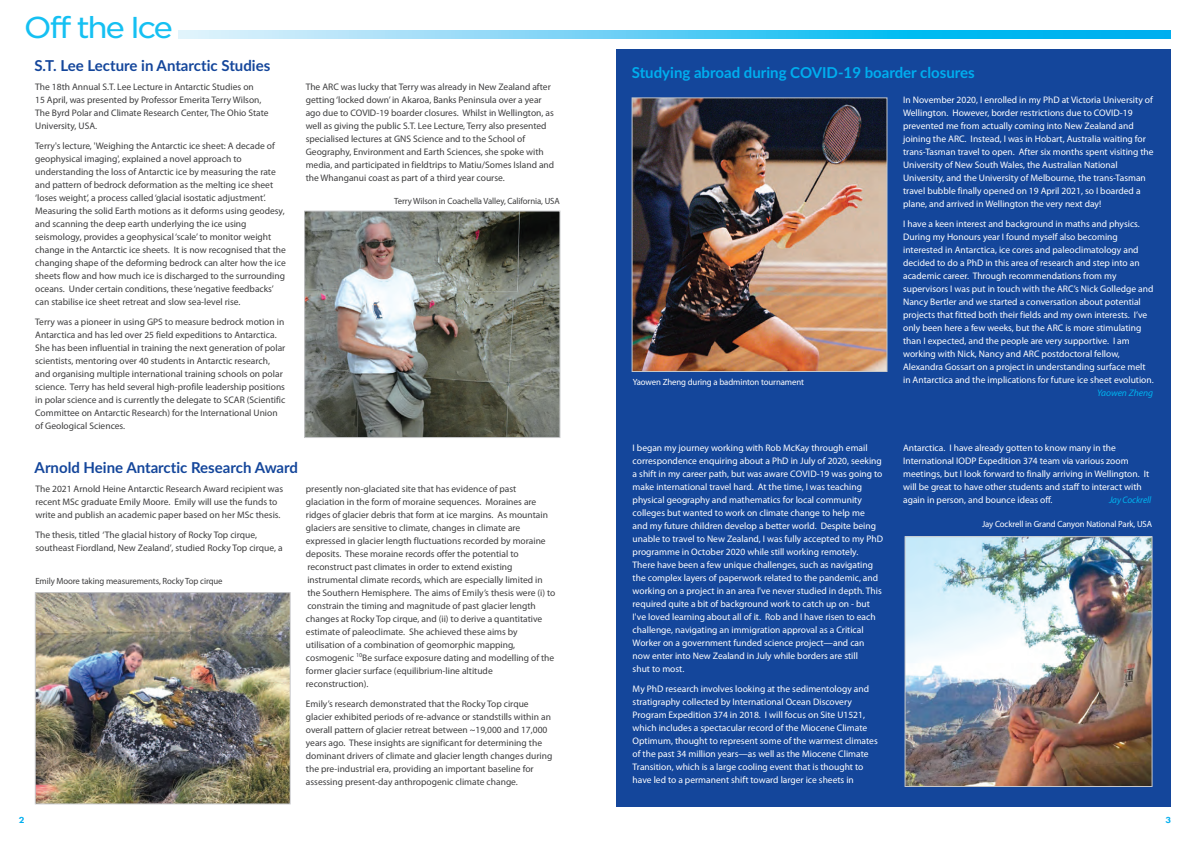
<style>
.page{position:relative;width:1191px;height:842px;background:#fff}
.page>*{position:absolute;margin:0;border:0;box-sizing:border-box;transform-origin:0 0}
.t1{font:29px "Gotham S Sm";letter-spacing:-.08em;color:#15c0f2;scale:1.08 1}
.t2{font:700 15px "Lato";color:#14469b}
.t3{font:700 15px "Lato";color:#00aeef}
.t4{font:9.5px/13px "Myriad Pro";color:#3e3e3f}
.t5{font:9.5px/13px "Myriad Pro";color:#fff}
.t6{font:italic 9.5px "Myriad Pro";letter-spacing:-.01em;color:#00b3ef}
.t7{font:9px "Myriad Pro";letter-spacing:-.01em;color:#3e3e3f}
.t8{font:9px "Myriad Pro";letter-spacing:-.01em;color:#fff}
.t9{font:800 8px "Futura";color:#00aeef;scale:1.21 1}
</style>
<div class="page">
<div style="left:616px;top:49px;width:554px;height:758px;background:#14469b"></div>
<img style="left:37px;top:594px;width:251px;height:208px">
<div style="left:35px;top:592px;width:255px;height:212px;border:1px solid #c7c8ca"></div>
<img style="left:306px;top:213px;width:252px;height:223px">
<div style="left:304px;top:211px;width:256px;height:227px;border:1px solid #c7c8ca"></div>
<svg style="left:178px;top:31px;width:992px;height:8px;background:#5bcdf4"></svg>
<img style="left:906px;top:538px;width:244px;height:247px">
<div style="left:904px;top:536px;width:248px;height:251px;border:1px solid #c7c8ca"></div>
<img style="left:634px;top:100px;width:251px;height:270px">
<div style="left:632px;top:98px;width:255px;height:274px;border:1px solid #c7c8ca"></div>
<h1 class="t1" style="left:24px;top:8px;width:140px">Off the Ice</h1>
<h2 class="t2" style="left:34px;top:57px;width:237px">S.T. Lee Lecture in Antarctic Studies</h2>
<p class="t4" style="left:35px;top:81px;width:235px">The 18th Annual S.T. Lee Lecture in Antarctic Studies on<br>15 April, was presented by Professor Emerita Terry Wilson, The Byrd Polar and Climate Research Center, The Ohio State University, USA.</p>
<p class="t4" style="left:35px;top:140px;width:252px">Terry's lecture, 'Weighing the Antarctic ice sheet: A decade of geophysical imaging', explained a novel approach to understanding the loss of Antarctic ice by measuring the rate and pattern of bedrock deformation as the melting ice sheet ‘loses weight’, a process called ‘glacial isostatic adjustment’.<br>Measuring the solid Earth motions as it deforms using geodesy, and scanning the deep earth underlying the ice using seismology, provides a geophysical ‘scale’ to monitor weight change in the Antarctic ice sheets. It is now recognised that the changing shape of the deforming bedrock can alter how the ice sheets flow and how much ice is discharged to the surrounding oceans. Under certain conditions, these ‘negative feedbacks’ can stabilise ice sheet retreat and slow sea-level rise.</p>
<p class="t4" style="left:35px;top:316px;width:252px">Terry was a pioneer in using GPS to measure bedrock motion in Antarctica and has led over 25 field expeditions to Antarctica.<br>She has been influential in training the next generation of polar scientists, mentoring over 40 students in Antarctic research, and organising multiple international training schools on polar science. Terry has held several high-profile leadership positions in polar science and is currently the delegate to SCAR (Scientific Committee on Antarctic Research) for the International Union of Geological Sciences.</p>
<p class="t4" style="left:306px;top:81px;width:250px">The ARC was lucky that Terry was already in New Zealand after getting ‘locked down’ in Akaroa, Banks Peninsula over a year ago due to COVID-19 boarder closures. Whilst in Wellington, as well as giving the public S.T. Lee Lecture, Terry also presented specialised lectures at GNS Science and to the School of Geography, Environment and Earth Sciences, she spoke with media, and participated in fieldtrips to Matiu/Somes Island and the Whanganui coast as part of a third year course.</p>
<p class="t7" style="left:394px;top:197px;width:167px">Terry Wilson in Coachella Valley, California, USA</p>
<h2 class="t2" style="left:35px;top:459px;width:265px">Arnold Heine Antarctic Research Award</h2>
<p class="t4" style="left:35px;top:483px;width:249px">The 2021 Arnold Heine Antarctic Research Award recipient was recent MSc graduate Emily Moore. Emily will use the funds to write and publish an academic paper based on her MSc thesis.</p>
<p class="t4" style="left:35px;top:529px;width:249px">The thesis, titled ‘The glacial history of Rocky Top cirque, southeast Fiordland, New Zealand’, studied Rocky Top cirque, a</p>
<p class="t7" style="left:35px;top:577px;width:189px">Emily Moore taking measurements, Rocky Top cirque</p>
<p class="t4" style="left:306px;top:483px;width:251px">presently non-glaciated site that has evidence of past glaciation in the form of moraine sequences. Moraines are ridges of glacier debris that form at ice margins. As mountain glaciers are sensitive to climate, changes in climate are expressed in glacier length fluctuations recorded by moraine deposits. These moraine records offer the potential to reconstruct past climates in order to extend existing instrumental climate records, which are especially limited in the Southern Hemisphere. The aims of Emily’s thesis were (i) to constrain the timing and magnitude of past glacier length changes at Rocky Top cirque, and (ii) to derive a quantitative estimate of paleoclimate. She achieved these aims by utilisation of a combination of geomorphic mapping, cosmogenic <sup>10</sup>Be surface exposure dating and modelling of the former glacier surface (equilibrium-line altitude reconstruction).</p>
<p class="t4" style="left:306px;top:698px;width:248px">Emily’s research demonstrated that the Rocky Top cirque glacier exhibited periods of re-advance or standstills within an overall pattern of glacier retreat between ~19,000 and 17,000 years ago. These insights are significant for determining the dominant drivers of climate and glacier length changes during the pre-industrial era, providing an important baseline for assessing present-day anthropogenic climate change.</p>
<h2 class="t3" style="left:632px;top:64px;width:344px">Studying abroad during COVID-19 boarder closures</h2>
<p class="t8" style="left:633px;top:379px;width:173px">Yaowen Zheng during a badminton tournament</p>
<p class="t5" style="left:632px;top:442px;width:252px">I began my journey working with Rob McKay through email correspondence enquiring about a PhD in July of 2020, seeking a shift in my career path, but was aware COVID-19 was going to make international travel hard. At the time, I was teaching physical geography and mathematics for local community colleges but wanted to work on climate change to help me<br>and my future children develop a better world. Despite being unable to travel to New Zealand, I was fully accepted to my PhD programme in October 2020 while still working remotely.<br>There have been a few unique challenges, such as navigating the complex layers of paperwork related to the pandemic, and working on a project in an area I've never studied in depth. This required quite a bit of background work to catch up on - but I've loved learning about all of it. Rob and I have risen to each challenge, navigating an immigration approval as a Critical Worker on a government funded science project—and can now enter into New Zealand in July while borders are still<br>shut to most.</p>
<p class="t5" style="left:632px;top:683px;width:247px">My PhD research involves looking at the sedimentology and stratigraphy collected by International Ocean Discovery Program Expedition 374 in 2018. I will focus on Site U1521, which includes a spectacular record of the Miocene Climate Optimum, thought to represent some of the warmest climates of the past 34 million years—as well as the Miocene Climate Transition, which is a large cooling event that is thought to have led to a permanent shift toward larger ice sheets in</p>
<p class="t5" style="left:903px;top:94px;width:252px">In November 2020, I enrolled in my PhD at Victoria University of Wellington. However, border restrictions due to COVID-19 prevented me from actually coming into New Zealand and joining the ARC. Instead, I was in Hobart, Australia waiting for trans-Tasman travel to open. After six months spent visiting the University of New South Wales, the Australian National University, and the University of Melbourne, the trans-Tasman travel bubble finally opened on 19 April 2021, so I boarded a plane, and arrived in Wellington the very next day!</p>
<p class="t5" style="left:903px;top:218px;width:252px">I have a keen interest and background in maths and physics.<br>During my Honours year I found myself also becoming interested in Antarctica, ice cores and paleoclimatology and decided to do a PhD in this area of research and step into an academic career. Through recommendations from my supervisors I was put in touch with the ARC’s Nick Golledge and Nancy Bertler and we started a conversation about potential projects that fitted both their fields and my own interests. I’ve only been here a few weeks, but the ARC is more stimulating than I expected, and the people are very supportive. I am working with Nick, Nancy and ARC postdoctoral fellow, Alexandra Gossart on a project in understanding surface melt in Antarctica and the implications for future ice sheet evolution.</p>
<p class="t6" style="left:1097px;top:389px;width:58px">Yaowen Zheng</p>
<p class="t5" style="left:903px;top:442px;width:248px">Antarctica. I have already gotten to know many in the International IODP Expedition 374 team via various zoom meetings, but I look forward to finally arriving in Wellington. It will be great to have other students and staff to interact with again in person, and bounce ideas off.</p>
<p class="t6" style="left:1109px;top:496px;width:44px">Jay Cockrell</p>
<p class="t8" style="left:982px;top:520px;width:172px">Jay Cockrell in Grand Canyon National Park, USA</p>
<p class="t9" style="left:19px;top:816px;width:6px">2</p>
<p class="t9" style="left:1165px;top:816px;width:6px">3</p>
</div>
